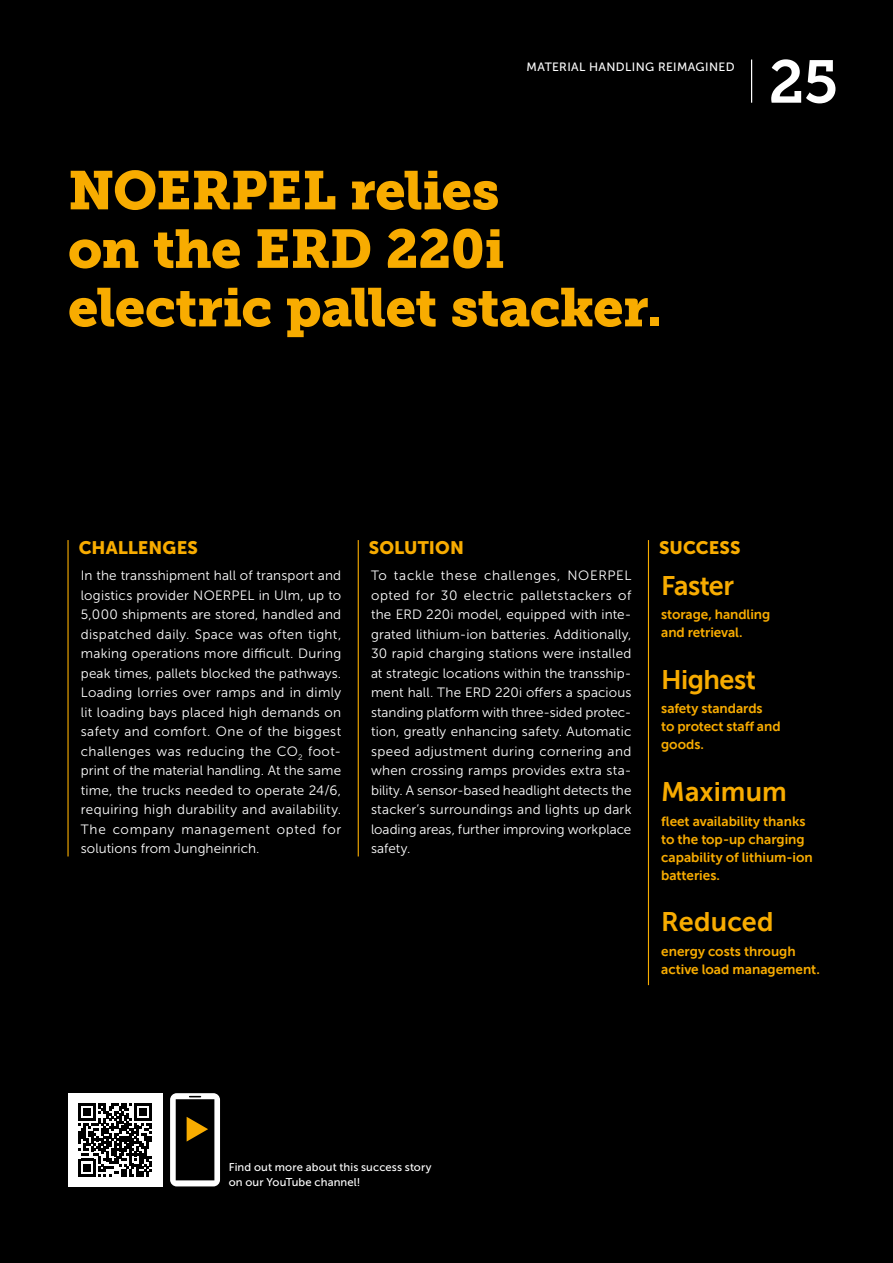
<style>
.page{position:relative;width:893px;height:1263px;background:#000}
.page>*{position:absolute;margin:0;border:0;box-sizing:border-box;transform-origin:0 0}
.t1{font:60px "Museo Slab 700";color:#fff}
.t2{font:54px/58.5px "Museo Slab 900";letter-spacing:-.01em;color:#f8ac00}
.t3{font:27px "Museo Sans 700";letter-spacing:-.01em;color:#f8ac00}
.t4{font:18px "Museo Sans 900";letter-spacing:.005em;color:#f8ac00}
.t5{font:13.5px/19.5px "Museo Sans 300";letter-spacing:.005em;color:#fff;text-align:justify}
.t6{font:13.5px/18px "Museo Sans 700";color:#f8ac00}
.t7{font:12px "Museo Sans 500";letter-spacing:.03em;color:#fff}
.t8{font:11.25px/15px "Museo Sans 500";letter-spacing:.01em;color:#fff}
</style>
<div class="page">
<hr style="left:751px;top:60px;width:1px;height:43px;background:#fff">
<div style="left:68px;top:1093px;width:94px;height:93px;background:#fff"></div>
<svg style="left:78px;top:1103px;width:74px;height:73px"></svg>
<svg style="left:170px;top:1093px;width:50px;height:93px"></svg>
<hr style="left:648px;top:540px;width:1px;height:445px;background:#f8ac00">
<hr style="left:67px;top:540px;width:2px;height:316px;background:#f8ac00">
<hr style="left:358px;top:540px;width:1px;height:316px;background:#f8ac00">
<p class="t7" style="left:527px;top:60px;width:210px">MATERIAL HANDLING REIMAGINED</p>
<h2 class="t2" style="left:68px;top:162px;width:595px">NOERPEL relies<br>on the ERD 220i electric pallet stacker.</h2>
<h1 class="t1" style="left:769px;top:48px;width:71px">25</h1>
<h3 class="t4" style="left:79px;top:537px;width:121px">CHALLENGES</h3>
<p class="t5" style="left:81px;top:566px;width:262px">In the transshipment hall of transport and logistics provider NOERPEL in Ulm, up to 5,000 shipments are stored, handled and dispatched daily. Space was often tight, making operations more difficult. During peak times, pallets blocked the pathways.<br>Loading lorries over ramps and in dimly lit loading bays placed high demands on safety and comfort. One of the biggest challenges was reducing the CO<sub>2</sub> foot&shy;print of the material handling. At the same time, the trucks needed to operate 24/6, requiring high durability and availability.<br>The company management opted for solutions from Jungheinrich.</p>
<h3 class="t4" style="left:369px;top:537px;width:97px">SOLUTION</h3>
<p class="t5" style="left:371px;top:566px;width:262px">To tackle these challenges, NOERPEL opted for 30 electric palletstackers of the ERD 220i model, equipped with inte&shy;grated lithium-ion batteries. Additionally, 30 rapid charging stations were installed at strategic locations within the transship&shy;ment hall. The ERD 220i offers a spacious standing platform with three-sided protec&shy;tion, greatly enhancing safety. Automatic speed adjustment during cornering and when crossing ramps provides extra sta&shy;bility. A sensor-based headlight detects the stacker’s surroundings and lights up dark loading areas, further improving workplace safety.</p>
<h3 class="t3" style="left:661px;top:570px;width:74px">Faster</h3>
<h3 class="t4" style="left:659px;top:537px;width:83px">SUCCESS</h3>
<p class="t6" style="left:661px;top:605px;width:110px">storage, handling and retrieval.</p>
<h3 class="t3" style="left:661px;top:665px;width:96px">Highest</h3>
<p class="t6" style="left:661px;top:700px;width:121px">safety standards<br>to protect staff and goods.</p>
<h3 class="t3" style="left:661px;top:777px;width:127px">Maximum</h3>
<p class="t6" style="left:661px;top:812px;width:153px">fleet availability thanks to the top-up charging capability of lithium-ion batteries.</p>
<h3 class="t3" style="left:661px;top:907px;width:114px">Reduced</h3>
<p class="t6" style="left:661px;top:942px;width:160px">energy costs through active load management.</p>
<p class="t8" style="left:229px;top:1160px;width:204px">Find out more about this success story on our YouTube channel!</p>
</div>
